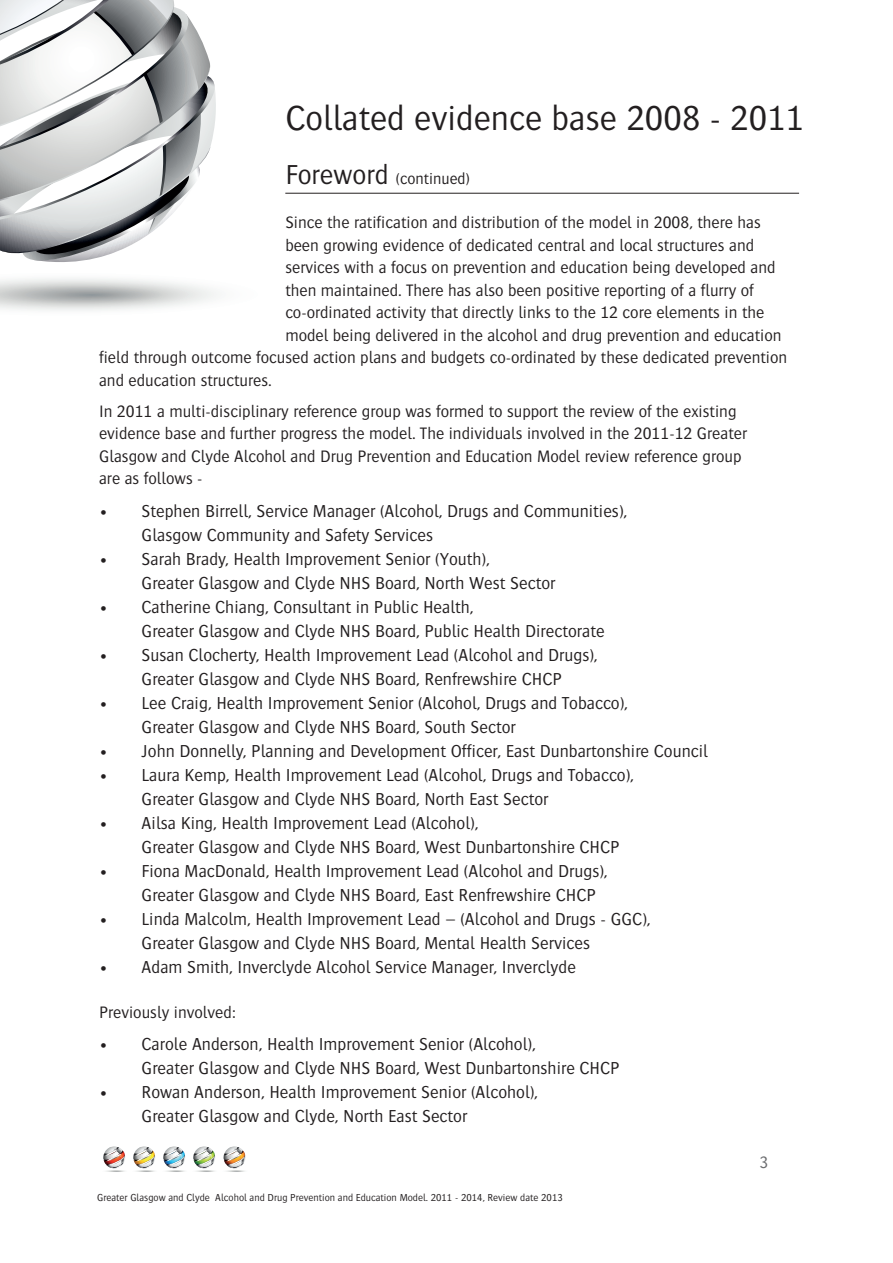
<style>
.page{position:relative;width:893px;height:1263px;background:#fff}
.page>*{position:absolute;margin:0;border:0;box-sizing:border-box;transform-origin:0 0}
.Section_header{font:300 36px "Bosis";color:#231f20}
.Bullets{font:300 18px/24px "Bosis";color:#231f20}
.t1{font:300 17.25px/22.5px "Bosis";color:#231f20}
.t2{font:300 17.25px "Bosis";color:#6c6d70}
.sub_heading{font:300 16.5px "Bosis";color:#231f20}
.t3{font:300 10.5px "Bosis";color:#231f20}
.s1{font-size:28.5px}
</style>
<div class="page">
<img style="left:103px;top:1146px;width:143px;height:26px">
<hr style="left:285px;top:193px;width:514px;height:1px;background:#231f20">
<svg style="left:0;top:0;width:217px;height:311px"></svg>
<p class="Section_header" style="left:285px;top:99px;width:521px">Collated evidence base 2008 - 2011</p>
<p class="sub_heading" style="left:285px;top:170px;width:186px"><span class="s1">Foreword</span> (continued)</p>
<p class="t1" style="left:285px;top:211px;width:477px">Since the ratification and distribution of the model in 2008, there has</p>
<p class="t1" style="left:285px;top:233px;width:470px">been growing evidence of dedicated central and local structures and</p>
<p class="t1" style="left:285px;top:256px;width:492px">services with a focus on prevention and education being developed and</p>
<p class="t1" style="left:285px;top:278px;width:470px">then maintained. There has also been positive reporting of a flurry of</p>
<p class="t1" style="left:285px;top:301px;width:480px">co-ordinated activity that directly links to the 12 core elements in the</p>
<p class="t1" style="left:285px;top:323px;width:498px">model being delivered in the alcohol and drug prevention and education</p>
<p class="t1" style="left:99px;top:346px;width:690px">field through outcome focused action plans and budgets co-ordinated by these dedicated prevention</p>
<p class="t1" style="left:99px;top:368px;width:174px">and education structures.</p>
<p class="t1" style="left:99px;top:399px;width:649px">In 2011 a multi-disciplinary reference group was formed to support the review of the existing evidence base and further progress the model. The individuals involved in the 2011-12 Greater Glasgow and Clyde Alcohol and Drug Prevention and Education Model review reference group are as follows -</p>
<p class="Bullets" style="left:142px;top:498px;width:487px;text-indent:-43px">• Stephen Birrell, Service Manager (Alcohol, Drugs and Communities),<br>Glasgow Community and Safety Services</p>
<p class="Bullets" style="left:142px;top:546px;width:415px;text-indent:-43px">• Sarah Brady, Health Improvement Senior (Youth),<br>Greater Glasgow and Clyde NHS Board, North West Sector</p>
<p class="Bullets" style="left:142px;top:594px;width:465px;text-indent:-43px">• Catherine Chiang, Consultant in Public Health,<br>Greater Glasgow and Clyde NHS Board, Public Health Directorate</p>
<p class="Bullets" style="left:99px;top:642px;width:500px;text-align:center">• Susan Clocherty, Health Improvement Lead (Alcohol and Drugs),<br>Greater Glasgow and Clyde NHS Board, Renfrewshire CHCP</p>
<p class="Bullets" style="left:142px;top:690px;width:488px;text-indent:-43px">• Lee Craig, Health Improvement Senior (Alcohol, Drugs and Tobacco),<br>Greater Glasgow and Clyde NHS Board, South Sector</p>
<p class="Bullets" style="left:99px;top:738px;width:610px">• John Donnelly, Planning and Development Officer, East Dunbartonshire Council</p>
<p class="Bullets" style="left:142px;top:762px;width:494px;text-indent:-43px">• Laura Kemp, Health Improvement Lead (Alcohol, Drugs and Tobacco),<br>Greater Glasgow and Clyde NHS Board, North East Sector</p>
<p class="Bullets" style="left:142px;top:810px;width:480px;text-indent:-43px">• Ailsa King, Health Improvement Lead (Alcohol),<br>Greater Glasgow and Clyde NHS Board, West Dunbartonshire CHCP</p>
<p class="Bullets" style="left:142px;top:858px;width:468px;text-indent:-43px">• Fiona MacDonald, Health Improvement Lead (Alcohol and Drugs),<br>Greater Glasgow and Clyde NHS Board, East Renfrewshire CHCP</p>
<p class="Bullets" style="left:142px;top:906px;width:510px;text-indent:-43px">• Linda Malcolm, Health Improvement Lead – (Alcohol and Drugs - GGC),<br>Greater Glasgow and Clyde NHS Board, Mental Health Services</p>
<p class="Bullets" style="left:99px;top:954px;width:478px">• Adam Smith, Inverclyde Alcohol Service Manager, Inverclyde</p>
<p class="t1" style="left:99px;top:1000px;width:138px">Previously involved:</p>
<p class="Bullets" style="left:142px;top:1032px;width:480px;text-indent:-43px">• Carole Anderson, Health Improvement Senior (Alcohol),<br>Greater Glasgow and Clyde NHS Board, West Dunbartonshire CHCP</p>
<p class="Bullets" style="left:142px;top:1080px;width:398px;text-indent:-43px">• Rowan Anderson, Health Improvement Senior (Alcohol),<br>Greater Glasgow and Clyde, North East Sector</p>
<p class="t3" style="left:97px;top:1192px;width:467px">Greater Glasgow and Clyde Alcohol and Drug Prevention and Education Model. 2011 - 2014, Review date 2013</p>
<p class="t2" style="left:759px;top:1153px;width:10px">3</p>
</div>
